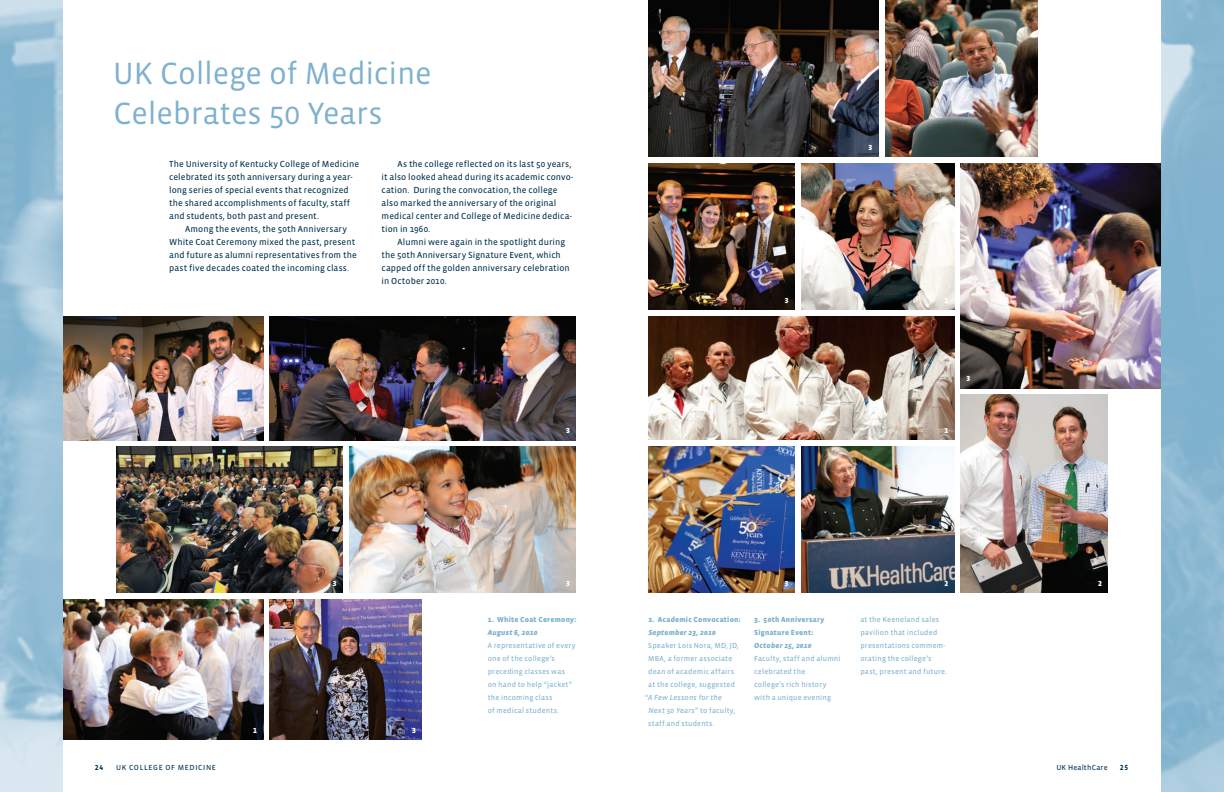
<style>
.page{position:relative;width:1224px;height:792px;background:#fff}
.page>*{position:absolute;margin:0;border:0;box-sizing:border-box;transform-origin:0 0}
.t1{font:31.5px/40px "Vista Sans OT";letter-spacing:-.005em;color:#7db1cd}
.t2{font:9px/13px "Vista Sans OT";letter-spacing:.01em;color:#00314c}
.t3{font:7.5px/13px "Vista Sans OT";letter-spacing:.025em;color:#7db1cd}
.t4{font:900 7.5px/13px "Vista Sans OT";letter-spacing:.03em;color:#7db1cd}
.t5{font:italic 900 7.5px "Vista Sans OT";letter-spacing:.025em;color:#7db1cd}
.t6{font:italic 7.5px "Vista Sans OT";letter-spacing:.025em;color:#7db1cd}
.t7{font:7.5px "Vista Sans OT";letter-spacing:.085em;color:#00314c}
.t8{font:900 7.5px "Vista Sans OT";color:#fff}
.t9{font:7.5px "Vista Sans OT";letter-spacing:.03em;color:#00314c}
.t10{font:700 7.5px "Vista Sans OT";color:#00314c}
.s1{font-style:normal}
</style>
<div class="page">
<img style="left:801px;top:446px;width:153px;height:146px">
<img style="left:648px;top:317px;width:306px;height:123px">
<img style="left:801px;top:164px;width:153px;height:146px">
<img style="left:648px;top:446px;width:147px;height:146px">
<img style="left:648px;top:0;width:230px;height:157px">
<img style="left:648px;top:164px;width:147px;height:146px">
<img style="left:116px;top:446px;width:226px;height:147px">
<img style="left:270px;top:316px;width:306px;height:124px">
<img style="left:349px;top:446px;width:227px;height:147px">
<img style="left:961px;top:164px;width:200px;height:224px">
<img style="left:961px;top:395px;width:147px;height:197px">
<img style="left:63px;top:316px;width:200px;height:124px">
<img style="left:63px;top:599px;width:200px;height:140px">
<img style="left:885px;top:0;width:152px;height:157px">
<img style="left:270px;top:599px;width:152px;height:140px">
<img style="left:0;top:0;width:63px;height:792px">
<img style="left:1161px;top:0;width:63px;height:792px">
<h1 class="t1" style="left:113px;top:54px;width:320px">UK College of Medicine<br>Celebrates 50 Years</h1>
<p class="t2" style="left:169px;top:158px;width:192px">The University of Kentucky College of Medicine celebrated its 50th anniversary during a year&shy;long series of special events that recognized the shared accomplishments of faculty, staff and students, both past and present.</p>
<p class="t2" style="left:169px;top:223px;width:189px;text-indent:16px">Among the events, the 50th Anniversary White Coat Ceremony mixed the past, present and future as alumni representatives from the past five decades coated the incoming class.</p>
<p class="t2" style="left:382px;top:158px;width:193px;text-indent:16px">As the college reflected on its last 50 years, it also looked ahead during its academic convo&shy;cation. During the convocation, the college also marked the anniversary of the original medical center and College of Medicine dedica&shy;tion in 1960.</p>
<p class="t2" style="left:382px;top:236px;width:190px;text-indent:16px">Alumni were again in the spotlight during the 50th Anniversary Signature Event, which capped off the golden anniversary celebration in October 2010.</p>
<p class="t8" style="left:253px;top:427px;width:5px">3</p>
<p class="t8" style="left:566px;top:427px;width:5px">3</p>
<p class="t8" style="left:333px;top:579px;width:5px">3</p>
<p class="t8" style="left:566px;top:579px;width:5px">3</p>
<p class="t8" style="left:253px;top:726px;width:5px">1</p>
<p class="t8" style="left:412px;top:726px;width:5px">3</p>
<p class="t4" style="left:488px;top:613px;width:90px">1. White Coat Ceremony:</p>
<p class="t5" style="left:488px;top:629px;width:51px">August 6, 2010</p>
<p class="t3" style="left:488px;top:639px;width:89px">A representative of every one of the college’s preceding classes was on hand to help “jacket” the incoming class<br>of medical students.</p>
<p class="t8" style="left:869px;top:144px;width:5px">3</p>
<p class="t8" style="left:1028px;top:144px;width:5px">2</p>
<p class="t8" style="left:785px;top:297px;width:5px">3</p>
<p class="t8" style="left:944px;top:297px;width:5px">1</p>
<p class="t8" style="left:967px;top:375px;width:5px">3</p>
<p class="t8" style="left:944px;top:427px;width:5px">1</p>
<p class="t4" style="left:648px;top:613px;width:94px">2. Academic Convocation:</p>
<p class="t5" style="left:648px;top:629px;width:69px">September 23, 2010</p>
<p class="t3" style="left:648px;top:639px;width:92px">Speaker Lois Nora, MD, JD,</p>
<p class="t3" style="left:648px;top:652px;width:86px">MBA, a former associate</p>
<p class="t3" style="left:648px;top:665px;width:87px">dean of academic affairs</p>
<p class="t3" style="left:648px;top:678px;width:88px">at the college, suggested</p>
<p class="t6" style="left:645px;top:694px;width:78px"><span class="s1">“</span>A Few Lessons for the</p>
<p class="t6" style="left:648px;top:707px;width:89px">Next 50 Years<span class="s1">” to faculty,</span></p>
<p class="t3" style="left:648px;top:717px;width:68px">staff and students.</p>
<p class="t8" style="left:785px;top:579px;width:5px">3</p>
<p class="t8" style="left:944px;top:579px;width:5px">2</p>
<p class="t4" style="left:754px;top:613px;width:72px">3. 50th Anniversary<br>Signature Event:</p>
<p class="t5" style="left:754px;top:642px;width:59px">October 15, 2010</p>
<p class="t3" style="left:754px;top:652px;width:88px">Faculty, staff and alumni celebrated the<br>college’s rich history with a unique evening</p>
<p class="t3" style="left:860px;top:613px;width:88px">at the Keeneland sales pavilion that included presentations commem&shy;orating the college’s past, present and future.</p>
<p class="t8" style="left:1098px;top:579px;width:5px">2</p>
<p class="t10" style="left:95px;top:764px;width:10px">24</p>
<p class="t7" style="left:116px;top:764px;width:101px">UK COLLEGE OF MEDICINE</p>
<p class="t9" style="left:1056px;top:764px;width:53px">UK HealthCare</p>
<p class="t10" style="left:1120px;top:764px;width:10px">25</p>
</div>
